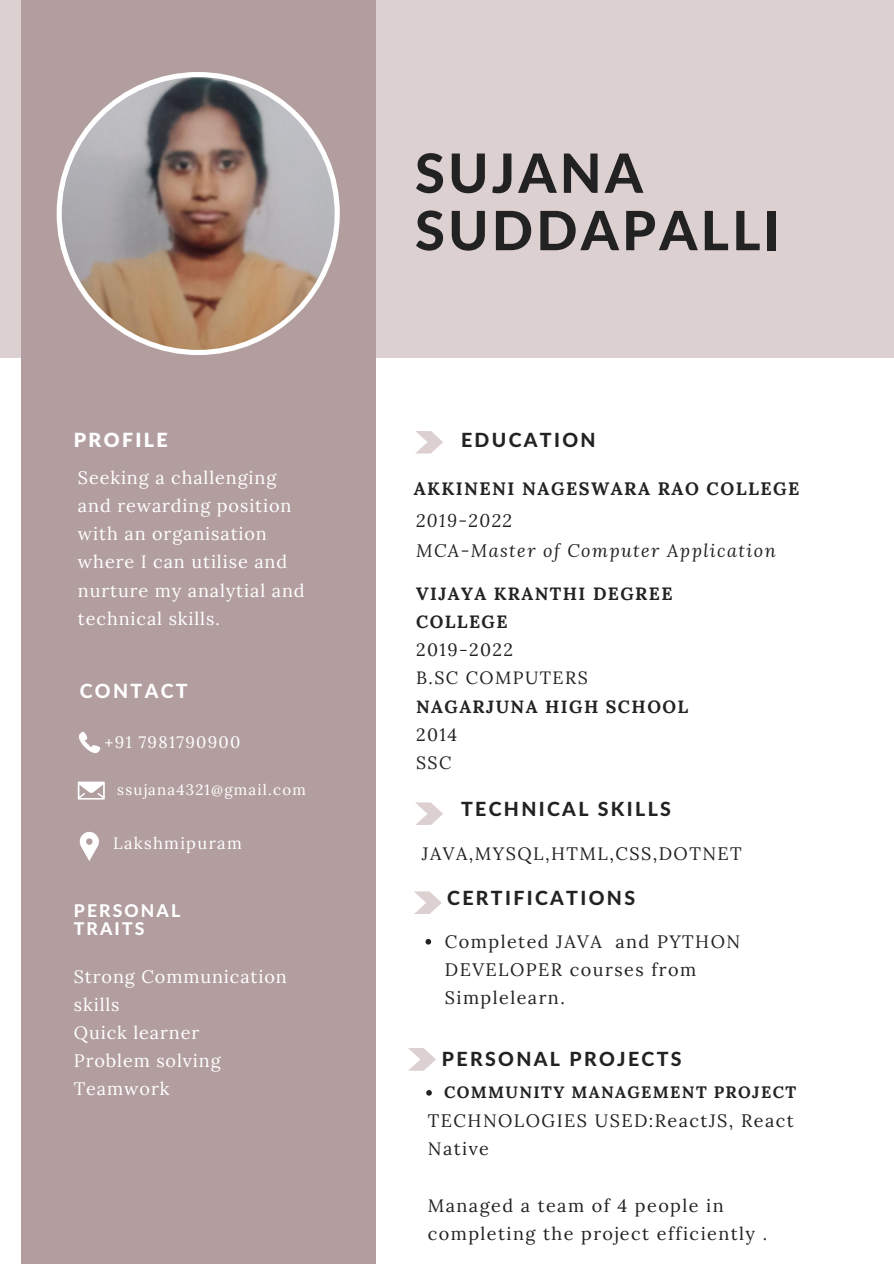
<style>
.page{position:relative;width:894px;height:1264px;background:#fff}
.page>*{position:absolute;margin:0;border:0;box-sizing:border-box;transform-origin:0 0}
.t1{font:800 54.15px/57.3px "Lato Latin";letter-spacing:.06em;color:#222}
.t2{font:800 19.5px "Lato Latin";letter-spacing:.12em;color:#222}
.t3{font:900 19.5px "Lato Latin";letter-spacing:.12em;color:#fff}
.t4{font:800 19.5px "Lato Latin";letter-spacing:.12em;color:#fff}
.t5{font:18px/28.2px "Lora";letter-spacing:.05em;color:#fff}
.t6{font:18px/28.2px "Lora";letter-spacing:.08em;color:#222}
.t7{font:italic 18px "Lora";letter-spacing:.08em;color:#222}
.t8{font:700 18px "Lora";letter-spacing:.08em;color:#222}
.t9{font:700 17.7px/28.2px "Lora";letter-spacing:.08em;color:#222}
.t10{font:17.7px "Lora";letter-spacing:.08em;color:#222}
.t11{font:800 17.55px/18.3px "Lato Latin";letter-spacing:.12em;color:#fff}
.t12{font:700 16.5px "Lora";letter-spacing:.08em;color:#222}
.t13{font:16.5px "Lora";letter-spacing:.08em;color:#fff}
.t14{font:15px "Lora";letter-spacing:.08em;color:#fff}
</style>
<div class="page">
<div style="left:0;top:0;width:893px;height:358px;background:#ddd0d1"></div>
<div style="left:21px;top:0;width:354px;height:1263px;background:#b39e9f"></div>
<svg style="left:79px;top:732px;width:21px;height:21px"></svg>
<svg style="left:78px;top:781px;width:27px;height:18px"></svg>
<svg style="left:80px;top:831px;width:19px;height:30px"></svg>
<svg style="left:415px;top:431px;width:28px;height:22px"></svg>
<svg style="left:415px;top:802px;width:28px;height:23px"></svg>
<svg style="left:414px;top:891px;width:28px;height:23px"></svg>
<svg style="left:57px;top:72px;width:283px;height:283px"></svg>
<svg style="left:425px;top:939px;width:6px;height:5px"></svg>
<svg style="left:408px;top:1048px;width:28px;height:22px"></svg>
<svg style="left:426px;top:1090px;width:6px;height:5px"></svg>
<p class="t3" style="left:74px;top:431px;width:95px">PROFILE</p>
<p class="t5" style="left:78px;top:463px;width:228px">Seeking a challenging and rewarding position with an organisation where I can utilise and nurture my analytial and technical skills.</p>
<p class="t4" style="left:80px;top:682px;width:109px">CONTACT</p>
<p class="t13" style="left:105px;top:731px;width:137px">+91 7981790900</p>
<p class="t14" style="left:117px;top:779px;width:190px">ssujana4321@gmail.com</p>
<p class="t13" style="left:113px;top:832px;width:130px">Lakshmipuram</p>
<p class="t11" style="left:74px;top:902px;width:108px">PERSONAL<br>TRAITS</p>
<p class="t5" style="left:74px;top:961px;width:214px">Strong Communication skills</p>
<p class="t5" style="left:74px;top:1018px;width:127px">Quick learner</p>
<p class="t5" style="left:74px;top:1046px;width:148px">Problem solving</p>
<p class="t5" style="left:74px;top:1074px;width:97px">Teamwork</p>
<p class="t1" style="left:415px;top:148px;width:366px">SUJANA<br>SUDDAPALLI</p>
<p class="t2" style="left:461px;top:431px;width:136px">EDUCATION</p>
<p class="t8" style="left:413px;top:477px;width:387px">AKKINENI NAGESWARA RAO COLLEGE</p>
<p class="t7" style="left:416px;top:508px;width:97px">2019-2022</p>
<p class="t7" style="left:416px;top:538px;width:361px">MCA-Master of Computer Application</p>
<p class="t9" style="left:416px;top:579px;width:258px">VIJAYA KRANTHI DEGREE<br>COLLEGE</p>
<p class="t10" style="left:416px;top:638px;width:98px">2019-2022</p>
<p class="t10" style="left:416px;top:666px;width:173px">B.SC COMPUTERS</p>
<p class="t9" style="left:416px;top:692px;width:273px">NAGARJUNA HIGH SCHOOL</p>
<p class="t10" style="left:416px;top:722px;width:42px">2014</p>
<p class="t10" style="left:416px;top:751px;width:37px">SSC</p>
<p class="t2" style="left:461px;top:800px;width:211px">TECHNICAL SKILLS</p>
<p class="t6" style="left:422px;top:839px;width:321px">JAVA,MYSQL,HTML,CSS,DOTNET</p>
<p class="t2" style="left:447px;top:889px;width:189px">CERTIFICATIONS</p>
<p class="t6" style="left:445px;top:927px;width:297px">Completed JAVA and PYTHON<br>DEVELOPER courses from<br>Simplelearn.</p>
<p class="t2" style="left:442px;top:1049px;width:241px">PERSONAL PROJECTS</p>
<p class="t12" style="left:444px;top:1081px;width:353px">COMMUNITY MANAGEMENT PROJECT</p>
<p class="t6" style="left:427px;top:1106px;width:367px">TECHNOLOGIES USED:ReactJS, React<br>Native</p>
<p class="t6" style="left:427px;top:1190px;width:341px">Managed a team of 4 people in completing the project efficiently .</p>
</div>
